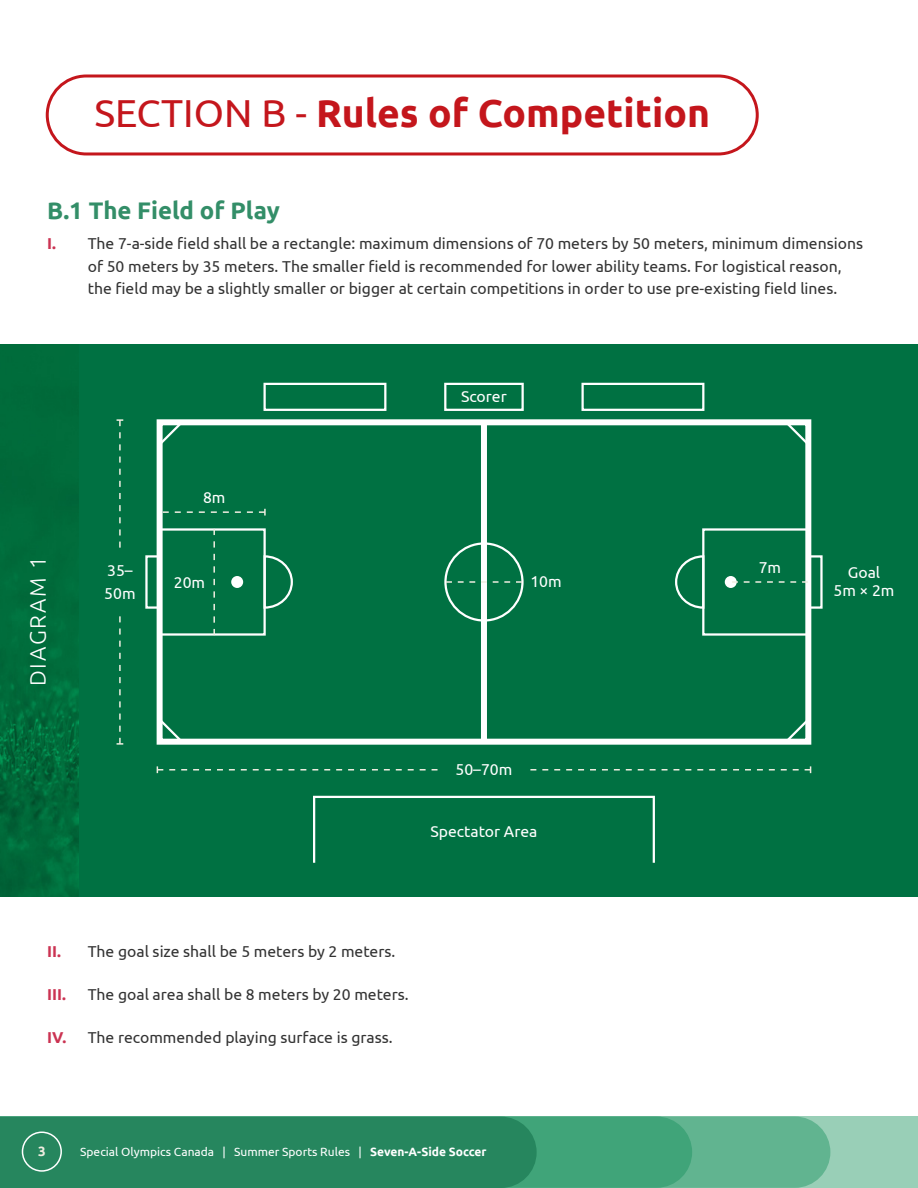
<style>
.page{position:relative;width:918px;height:1188px;background:#fff}
.page>*{position:absolute;margin:0;border:0;box-sizing:border-box;transform-origin:0 0}
.t1{font:700 39px "Ubuntu";color:#c4161c}
.t2{font:700 24px "Ubuntu";color:#338e68}
.t3{font:300 22.5px "Ubuntu";letter-spacing:.075em;color:#fff}
.t4{font:15.75px/22.5px "Ubuntu";color:#333}
.t5{font:15.75px/18px "Ubuntu";color:#fff;text-align:center}
.t6{font:700 15.75px "Ubuntu";color:#cb3352}
.t7{font:700 13.5px "Ubuntu";color:#efede0}
.t8{font:12px "Ubuntu";color:#fff}
.s1{font-weight:400}
.s2{font-weight:700;color:#cb3352}
.s3{font-weight:700}
</style>
<div class="page">
<img style="left:0;top:344px;width:80px;height:553px">
<div style="left:80px;top:344px;width:838px;height:553px;background:#007142"></div>
<div style="left:46px;top:75px;width:713px;height:80px;border:3px solid #c4161c;border-radius:39px"></div>
<div style="left:157px;top:419px;width:654px;height:326px;border:6px solid #fff"></div>
<div style="left:481px;top:422px;width:6px;height:320px;background:#fff"></div>
<div style="left:444px;top:542px;width:80px;height:80px;border:2px solid #fff;border-radius:50%"></div>
<svg style="left:675px;top:555px;width:27px;height:54px"></svg>
<div style="left:702px;top:528px;width:107px;height:108px;border:2px solid #fff"></div>
<svg style="left:783px;top:419px;width:29px;height:29px"></svg>
<svg style="left:783px;top:716px;width:29px;height:29px"></svg>
<div style="left:725px;top:576px;width:12px;height:12px;background:#fff;border-radius:50%"></div>
<div style="left:807px;top:555px;width:16px;height:54px;border:2px solid #fff"></div>
<svg style="left:266px;top:555px;width:27px;height:54px"></svg>
<div style="left:158px;top:528px;width:108px;height:108px;border:2px solid #fff"></div>
<svg style="left:156px;top:419px;width:29px;height:29px"></svg>
<svg style="left:156px;top:716px;width:29px;height:29px"></svg>
<div style="left:231px;top:576px;width:12px;height:12px;background:#fff;border-radius:50%"></div>
<div style="left:145px;top:555px;width:16px;height:54px;border:2px solid #fff"></div>
<svg style="left:313px;top:796px;width:342px;height:67px"></svg>
<div style="left:581px;top:383px;width:123px;height:28px;border:2px solid #fff"></div>
<div style="left:263px;top:383px;width:123px;height:28px;border:2px solid #fff"></div>
<div style="left:444px;top:383px;width:80px;height:28px;border:2px solid #fff"></div>
<svg style="left:530px;top:766px;width:281px;height:7px"></svg>
<svg style="left:157px;top:766px;width:281px;height:7px"></svg>
<svg style="left:446px;top:581px;width:76px;height:2px"></svg>
<svg style="left:732px;top:581px;width:76px;height:2px"></svg>
<svg style="left:163px;top:509px;width:103px;height:7px"></svg>
<svg style="left:213px;top:529px;width:2px;height:106px"></svg>
<svg style="left:117px;top:616px;width:6px;height:129px"></svg>
<svg style="left:117px;top:419px;width:6px;height:129px"></svg>
<div style="left:0;top:1117px;width:918px;height:71px;background:#99cfb7"></div>
<div style="left:692px;top:1117px;width:138px;height:71px;background:#61b490"></div>
<div style="left:537px;top:1117px;width:155px;height:71px;background:#40a479"></div>
<div style="left:0;top:1117px;width:537px;height:71px;background:#26865e"></div>
<div style="left:22px;top:1132px;width:40px;height:40px;border:2px solid #fff;border-radius:50%"></div>
<h1 class="t1" style="left:94px;top:89px;width:617px"><span class="s1">SECTION B -</span> Rules of Competition</h1>
<h2 class="t2" style="left:47px;top:196px;width:234px">B.1 The Field of Play</h2>
<p class="t4" style="left:88px;top:232px;width:777px;text-indent:-40px"><span class="s2">I.</span> The 7-a-side field shall be a rectangle: maximum dimensions of 70 meters by 50 meters, minimum dimensions of 50 meters by 35 meters. The smaller field is recommended for lower ability teams. For logistical reason, the field may be a slightly smaller or bigger at certain competitions in order to use pre-existing field lines.</p>
<h3 class="t3" style="left:24px;top:686px;width:132px;rotate:-90deg">DIAGRAM 1</h3>
<p class="t5" style="left:104px;top:559px;width:33px;line-height:22.5px;text-align:left">35–<br>50m</p>
<p class="t5" style="left:203px;top:488px;width:24px">8m</p>
<p class="t5" style="left:461px;top:387px;width:47px">Scorer</p>
<p class="t5" style="left:759px;top:558px;width:24px">7m</p>
<p class="t5" style="left:174px;top:573px;width:33px">20m</p>
<p class="t5" style="left:530px;top:572px;width:33px">10m</p>
<p class="t5" style="left:833px;top:563px;width:63px">Goal<br>5m × 2m</p>
<p class="t5" style="left:456px;top:760px;width:58px">50–70m</p>
<p class="t5" style="left:430px;top:822px;width:109px">Spectator Area</p>
<p class="t4" style="left:47px;top:940px;width:350px"><span class="s2">II.</span> The goal size shall be 5 meters by 2 meters.</p>
<p class="t6" style="left:47px;top:985px;width:20px">III.</p>
<p class="t4" style="left:88px;top:983px;width:322px">The goal area shall be 8 meters by 20 meters.</p>
<p class="t4" style="left:47px;top:1025px;width:347px"><span class="s2">IV.</span> The recommended playing surface is grass.</p>
<p class="t7" style="left:38px;top:1143px;width:9px">3</p>
<p class="t8" style="left:80px;top:1144px;width:408px">Special Olympics Canada | Summer Sports Rules | <span class="s3">Seven-A-Side Soccer</span></p>
</div>
